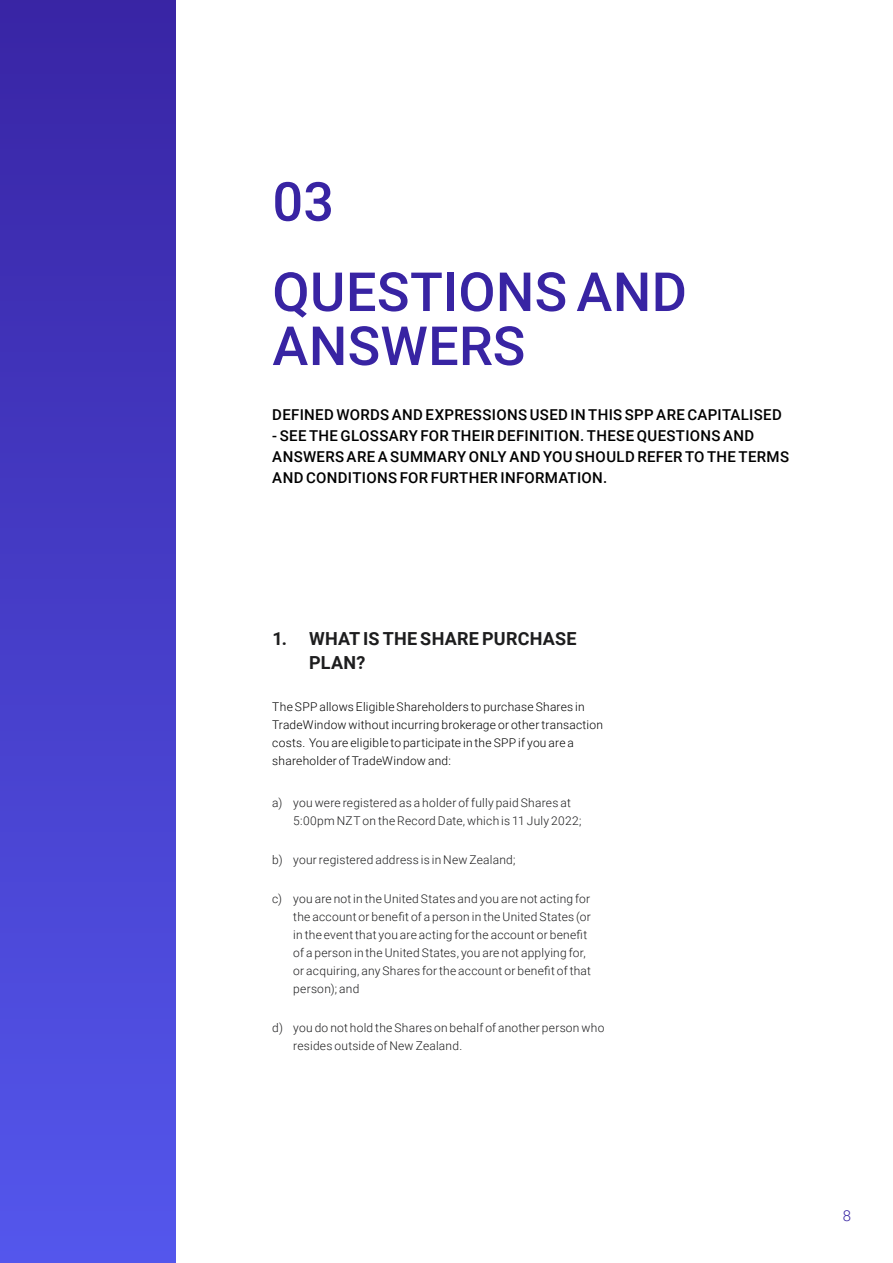
<style>
.page{position:relative;width:893px;height:1263px;background:#fff}
.page>*{position:absolute;margin:0;border:0;box-sizing:border-box;transform-origin:0 0}
.t1{font:500 54px/54px "Roboto";letter-spacing:.005em;color:#3824a3}
.t2{font:700 18px/24px "Roboto";letter-spacing:.02em;color:#1d1d1e}
.t3{font:500 15px/21px "Roboto";letter-spacing:.025em;color:#000}
.t4{font:300 15px "Roboto";color:#3824a3}
.t5{font:300 12px/18px "Roboto";letter-spacing:.02em;color:#1d1d1e}
.t6{font:300 12px/18px "Roboto";letter-spacing:.02em;color:#000}
</style>
<div class="page">
<div style="left:0;top:0;width:176px;height:1263px;background:linear-gradient(to bottom,#3925a4,#5457ec)"></div>
<h1 class="t1" style="left:272px;top:173px;width:63px">03</h1>
<h1 class="t1" style="left:272px;top:263px;width:416px">QUESTIONS AND<br>ANSWERS</h1>
<p class="t3" style="left:272px;top:404px;width:511px">DEFINED WORDS AND EXPRESSIONS USED IN THIS SPP ARE CAPITALISED</p>
<p class="t3" style="left:272px;top:425px;width:518px">- SEE THE GLOSSARY FOR THEIR DEFINITION. THESE QUESTIONS AND<br>ANSWERS ARE A SUMMARY ONLY AND YOU SHOULD REFER TO THE TERMS<br>AND CONDITIONS FOR FURTHER INFORMATION.</p>
<h2 class="t2" style="left:309px;top:626px;width:269px;text-indent:-37px">1. WHAT IS THE SHARE PURCHASE<br>PLAN?</h2>
<p class="t6" style="left:272px;top:697px;width:332px">The SPP allows Eligible Shareholders to purchase Shares in TradeWindow without incurring brokerage or other transaction costs. You are eligible to participate in the SPP if you are a shareholder of TradeWindow and:</p>
<p class="t5" style="left:293px;top:793px;width:290px;text-indent:-21px">a) you were registered as a holder of fully paid Shares at<br>5:00pm NZT on the Record Date, which is 11 July 2022;</p>
<p class="t5" style="left:272px;top:850px;width:245px">b) your registered address is in New Zealand;</p>
<p class="t5" style="left:293px;top:889px;width:299px;text-indent:-21px">c) you are not in the United States and you are not acting for the account or benefit of a person in the United States (or in the event that you are acting forthe account or benefit of a person in the United States, you are not applying for, or acquiring, any Shares forthe account or benefit ofthat person); and</p>
<p class="t5" style="left:293px;top:1018px;width:313px;text-indent:-21px">d) you do not hold the Shares on behalf of another person who resides outside of New Zealand.</p>
<p class="t4" style="left:843px;top:1205px;width:10px">8</p>
</div>
